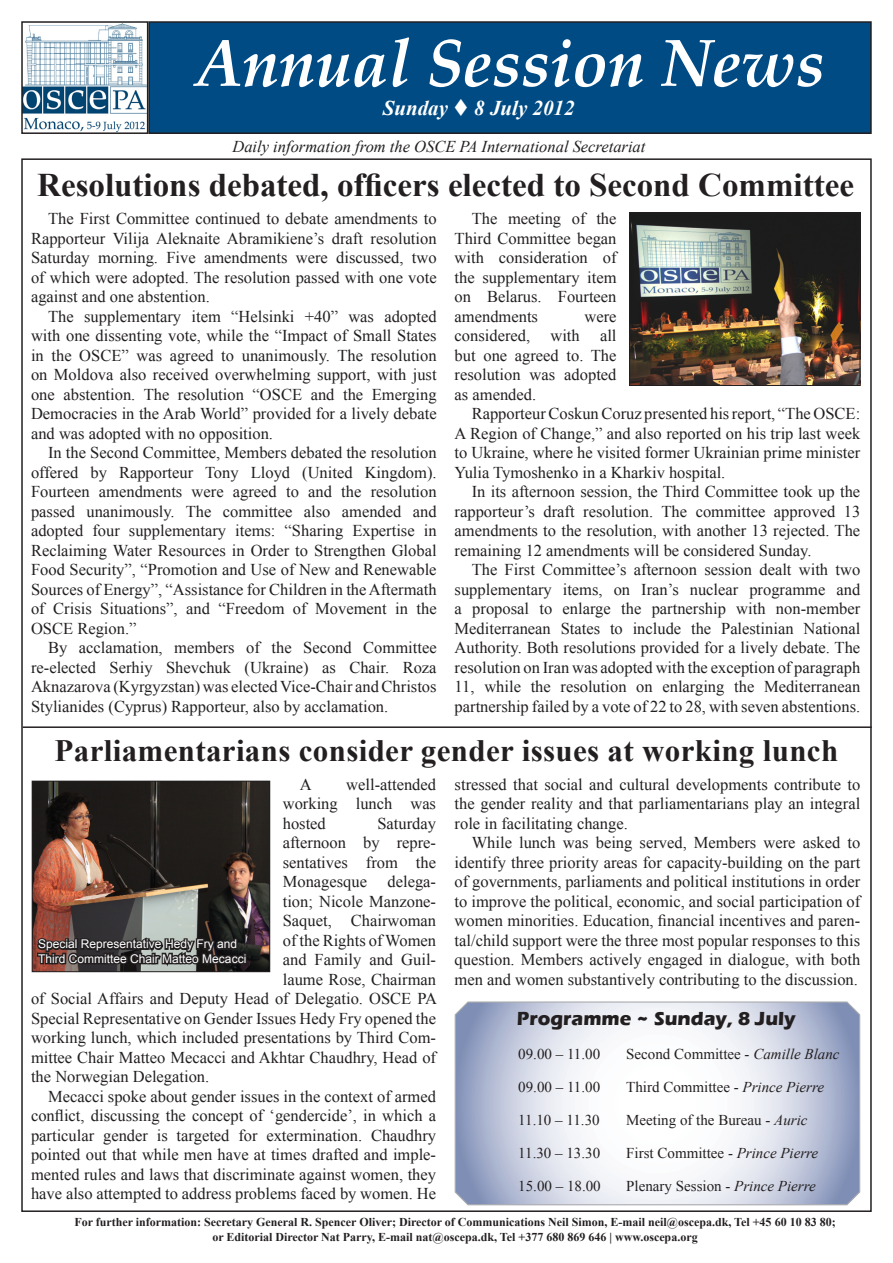
<style>
.page{position:relative;width:893px;height:1263px;background:#fff}
.page>*{position:absolute;margin:0;border:0;box-sizing:border-box;transform-origin:0 0}
.t1{font:italic 700 66.3px "Palatino Linotype";color:#fff}
.t2{font:700 33px "Times New Roman";color:#231f20}
.t3{font:700 31.05px "Times New Roman";letter-spacing:.01em;color:#231f20}
.t4{font:italic 700 21px "Times New Roman";color:#fff}
.t5{font:700 19.5px "Eras ITC";color:#231f20}
.Body_text{font:16.5px/19.5px "Times New Roman";color:#231f20;text-align:justify}
.t6{font:italic 16.5px "Times New Roman";color:#231f20}
.t7{font:15px "Times New Roman";color:#231f20}
.t8{font:700 12px/14.4px "Times New Roman";color:#231f20;text-align:center}
.Body_text-2{font:12px/14.4px "Arial";color:#fff}
.s1{font-style:italic}
</style>
<div class="page">
<div style="left:149px;top:22px;width:722px;height:111px;background:#004b84"></div>
<div style="left:148px;top:21px;width:724px;height:113px;border:1px solid #231f20"></div>
<img style="left:24px;top:24px;width:121px;height:107px">
<div style="left:21px;top:21px;width:127px;height:113px;border:2px solid #231f20"></div>
<hr style="left:23px;top:726px;width:849px;height:2px;background:#231f20">
<img style="left:631px;top:215px;width:227px;height:169px">
<div style="left:629px;top:213px;width:231px;height:173px;border:1px solid #231f20"></div>
<svg style="left:454px;top:1001px;width:407px;height:205px"></svg>
<img style="left:34px;top:783px;width:234px;height:187px">
<div style="left:32px;top:781px;width:238px;height:191px;border:1px solid #231f20"></div>
<svg style="left:35px;top:935px;width:212px;height:37px;background:#423b39"></svg>
<p class="t1" style="left:195px;top:16px;width:631px">Annual Session News</p>
<p class="t4" style="left:383px;top:94px;width:193px">Sunday ▼ 8 July 2012</p>
<p class="t6" style="left:232px;top:135px;width:414px">Daily information from the OSCE PA International Secretariat</p>
<p class="t2" style="left:37px;top:162px;width:818px">Resolutions debated, officers elected to Second Committee</p>
<p class="Body_text" style="left:31px;top:209px;width:407px;text-indent:17px">The First Committee continued to debate amendments to Rapporteur Vilija Aleknaite Abramikiene’s draft resolution Saturday morning. Five amendments were discussed, two of which were adopted. The resolution passed with one vote against and one abstention.</p>
<p class="Body_text" style="left:31px;top:306px;width:407px;text-indent:17px">The supplementary item “Helsinki +40” was adopted with one dissenting vote, while the “Impact of Small States in the OSCE” was agreed to unanimously. The resolution on Moldova also received overwhelming support, with just one abstention. The resolution “OSCE and the Emerging Democracies in the Arab World” provided for a lively debate and was adopted with no opposition.</p>
<p class="Body_text" style="left:31px;top:443px;width:407px;text-indent:17px">In the Second Committee, Members debated the resolution offered by Rapporteur Tony Lloyd (United Kingdom).<br>Fourteen amendments were agreed to and the resolution passed unanimously. The committee also amended and adopted four supplementary items: “Sharing Expertise in Reclaiming Water Resources in Order to Strengthen Global Food Security”, “Promotion and Use of New and Renewable Sources of Energy”, “Assistance for Children in the Aftermath of Crisis Situations”, and “Freedom of Movement in the OSCE Region.”</p>
<p class="Body_text" style="left:31px;top:638px;width:407px;text-indent:17px">By acclamation, members of the Second Committee re-elected Serhiy Shevchuk (Ukraine) as Chair. Roza Aknazarova (Kyrgyzstan) was elected Vice-Chair and Christos Stylianides (Cyprus) Rapporteur, also by acclamation.</p>
<p class="Body_text" style="left:455px;top:209px;width:163px;text-indent:17px">The meeting of the Third Committee began with consideration of the supplementary item on Belarus. Fourteen amendments</p>
<p class="Body_text" style="left:455px;top:306px;width:163px;text-indent:130px">were considered, with all but one agreed to. The resolution was adopted as amended.</p>
<p class="Body_text" style="left:455px;top:404px;width:407px;text-indent:17px">Rapporteur Coskun Coruz presented his report, “The OSCE:<br>A Region of Change,” and also reported on his trip last week to Ukraine, where he visited former Ukrainian prime minister Yulia Tymoshenko in a Kharkiv hospital.</p>
<p class="Body_text" style="left:455px;top:482px;width:407px;text-indent:17px">In its afternoon session, the Third Committee took up the rapporteur’s draft resolution. The committee approved 13 amendments to the resolution, with another 13 rejected. The remaining 12 amendments will be considered Sunday.</p>
<p class="Body_text" style="left:455px;top:560px;width:407px;text-indent:17px">The First Committee’s afternoon session dealt with two supplementary items, on Iran’s nuclear programme and a proposal to enlarge the partnership with non-member Mediterranean States to include the Palestinian National Authority. Both resolutions provided for a lively debate. The resolution on Iran was adopted with the exception of paragraph 11, while the resolution on enlarging the Mediterranean partnership failed by a vote of 22 to 28, with seven abstentions.</p>
<p class="t3" style="left:55px;top:729px;width:785px">Parliamentarians consider gender issues at working lunch</p>
<p class="Body_text" style="left:283px;top:774px;width:155px;text-indent:64px">well-attended working lunch was hosted</p>
<p class="Body_text" style="left:300px;top:774px;width:13px">A</p>
<p class="Body_text" style="left:377px;top:813px;width:60px">Saturday</p>
<p class="Body_text" style="left:283px;top:833px;width:155px">afternoon by repre-</p>
<p class="Body_text" style="left:283px;top:852px;width:155px">sentatives from the</p>
<p class="Body_text" style="left:283px;top:872px;width:155px">Monagesque delega-</p>
<p class="Body_text" style="left:283px;top:891px;width:155px">tion; Nicole Manzone-</p>
<p class="Body_text" style="left:283px;top:911px;width:155px">Saquet, Chairwoman</p>
<p class="Body_text" style="left:283px;top:930px;width:155px">of the Rights of Women</p>
<p class="Body_text" style="left:283px;top:950px;width:155px">and Family and Guil-</p>
<p class="Body_text" style="left:283px;top:969px;width:155px">laume Rose, Chairman</p>
<p class="Body_text" style="left:31px;top:989px;width:407px">of Social Affairs and Deputy Head of Delegatio. OSCE PA</p>
<p class="Body_text" style="left:31px;top:1008px;width:406px">Special Representative on Gender Issues Hedy Fry opened the</p>
<p class="Body_text" style="left:31px;top:1028px;width:406px">working lunch, which included presentations by Third Com-</p>
<p class="Body_text" style="left:31px;top:1047px;width:407px">mittee Chair Matteo Mecacci and Akhtar Chaudhry, Head of</p>
<p class="Body_text" style="left:31px;top:1067px;width:180px">the Norwegian Delegation.</p>
<p class="Body_text" style="left:31px;top:1086px;width:407px;text-indent:17px">Mecacci spoke about gender issues in the context of armed conflict, discussing the concept of ‘gendercide’, in which a particular gender is targeted for extermination. Chaudhry pointed out that while men have at times drafted and imple&shy;mented rules and laws that discriminate against women, they have also attempted to address problems faced by women. He</p>
<p class="Body_text-2" style="left:38px;top:937px;width:210px">Special Representative Hedy Fry and<br>Third Committee Chair Matteo Mecacci</p>
<p class="Body_text" style="left:455px;top:774px;width:407px">stressed that social and cultural developments contribute to the gender reality and that parliamentarians play an integral role in facilitating change.</p>
<p class="Body_text" style="left:455px;top:833px;width:407px;text-indent:17px">While lunch was being served, Members were asked to identify three priority areas for capacity-building on the part of governments, parliaments and political institutions in order to improve the political, economic, and social participation of women minorities. Education, financial incentives and paren&shy;tal/child support were the three most popular responses to this question. Members actively engaged in dialogue, with both men and women substantively contributing to the discussion.</p>
<p class="t5" style="left:517px;top:1007px;width:280px">Programme ~ Sunday, 8 July</p>
<p class="t7" style="left:518px;top:1044px;width:83px">09.00 – 11.00</p>
<p class="t7" style="left:626px;top:1044px;width:215px">Second Committee - <span class="s1">Camille Blanc</span></p>
<p class="t7" style="left:518px;top:1077px;width:83px">09.00 – 11.00</p>
<p class="t7" style="left:626px;top:1077px;width:199px">Third Committee - <span class="s1">Prince Pierre</span></p>
<p class="t7" style="left:518px;top:1110px;width:83px">11.10 – 11.30</p>
<p class="t7" style="left:626px;top:1110px;width:183px">Meeting of the Bureau - <span class="s1">Auric</span></p>
<p class="t7" style="left:518px;top:1143px;width:83px">11.30 – 13.30</p>
<p class="t7" style="left:626px;top:1143px;width:193px">First Committee - <span class="s1">Prince Pierre</span></p>
<p class="t7" style="left:518px;top:1176px;width:84px">15.00 – 18.00</p>
<p class="t7" style="left:626px;top:1176px;width:191px">Plenary Session - <span class="s1">Prince Pierre</span></p>
<p class="t8" style="left:74px;top:1215px;width:763px">For further information: Secretary General R. Spencer Oliver; Director of Communications Neil Simon, E-mail neil@oscepa.dk, Tel +45 60 10 83 80; or Editorial Director Nat Parry, E-mail nat@oscepa.dk, Tel +377 680 869 646 | www.oscepa.org</p>
</div>
